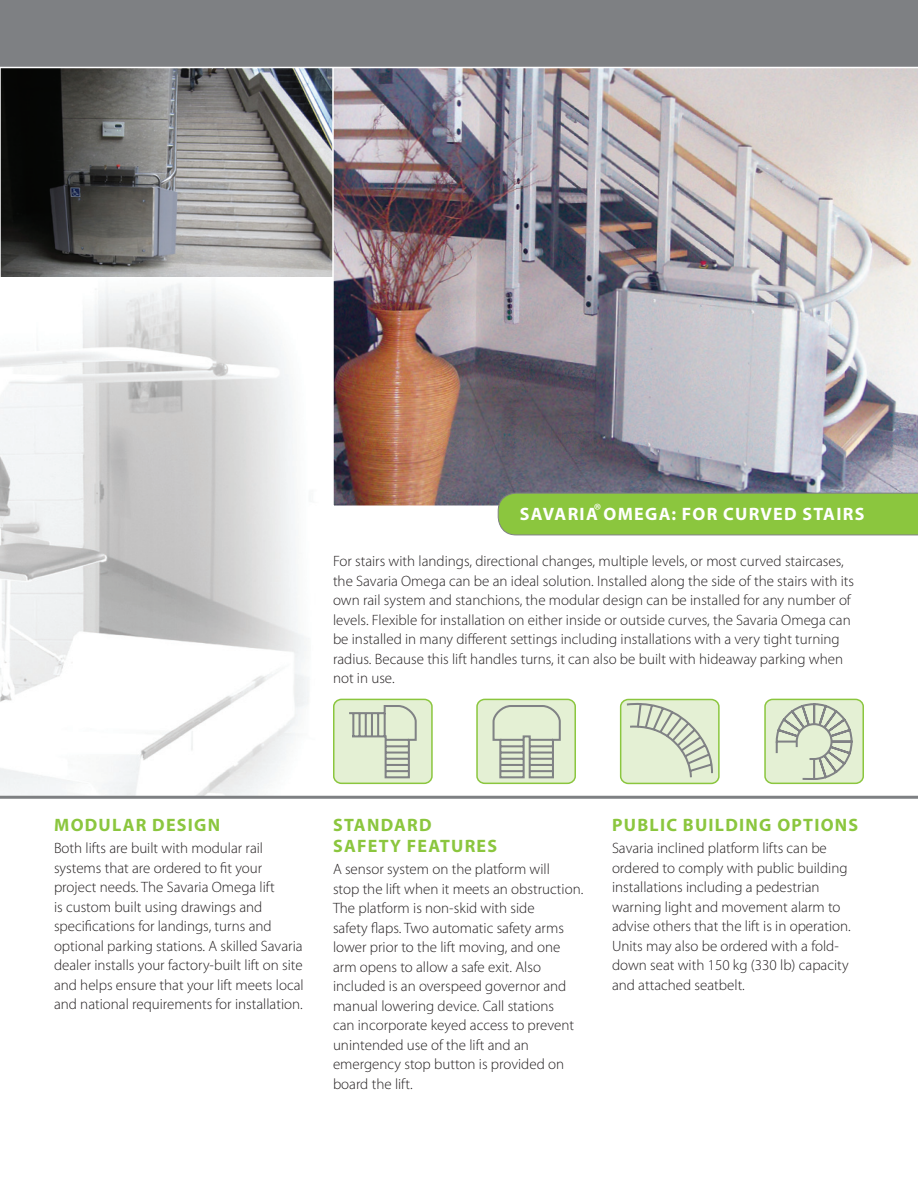
<style>
.page{position:relative;width:918px;height:1188px;background:#fff}
.page>*{position:absolute;margin:0;border:0;box-sizing:border-box;transform-origin:0 0}
.t1{font:700 18px/21px "Myriad Pro";letter-spacing:.07em;color:#8bc63e}
.t2{font:700 18px "Myriad Pro";letter-spacing:.07em;color:#fff}
.t3{font:18px "Myriad Pro";color:#fff}
.t4{font:300 15px/19.5px "Myriad Pro";color:#231f20}
</style>
<div class="page">
<div style="left:0;top:0;width:918px;height:68px;background:#7e8083"></div>
<img style="left:515px;top:68px;width:403px;height:425px">
<img style="left:1px;top:68px;width:331px;height:209px">
<hr style="left:0;top:67px;width:918px;height:1px;background:#fff">
<img style="left:332px;top:66px;width:183px;height:440px">
<div style="left:498px;top:493px;width:420px;height:42px;background:#8bc63e"></div>
<hr style="left:0;top:283px;width:333px;height:1px;background:#fff">
<div style="left:334px;top:699px;width:98px;height:84px;background:#e4f0d4;border-radius:8px"></div>
<div style="left:333px;top:699px;width:100px;height:85px;border:2px solid #8bc63e;border-radius:8px"></div>
<svg style="left:349px;top:705px;width:68px;height:74px"></svg>
<div style="left:477px;top:699px;width:98px;height:84px;background:#e4f0d4;border-radius:8px"></div>
<div style="left:476px;top:699px;width:100px;height:85px;border:2px solid #8bc63e;border-radius:8px"></div>
<svg style="left:492px;top:705px;width:69px;height:74px"></svg>
<div style="left:765px;top:699px;width:98px;height:84px;background:#e4f0d4;border-radius:8px"></div>
<div style="left:764px;top:699px;width:100px;height:85px;border:2px solid #8bc63e;border-radius:8px"></div>
<svg style="left:775px;top:703px;width:78px;height:77px"></svg>
<div style="left:621px;top:700px;width:98px;height:83px;background:#e4f0d4;border-radius:8px"></div>
<div style="left:620px;top:699px;width:100px;height:85px;border:2px solid #8bc63e;border-radius:8px"></div>
<svg style="left:626px;top:703px;width:87px;height:75px"></svg>
<img style="left:0;top:283px;width:332px;height:513px">
<hr style="left:0;top:796px;width:918px;height:3px;background:#7e8083">
<p class="t3" style="left:594px;top:499px;width:9px">®</p>
<p class="t2" style="left:520px;top:502px;width:217px">SAVARIA OMEGA: FOR CURVED</p>
<p class="t2" style="left:803px;top:502px;width:63px">STAIRS</p>
<p class="t4" style="left:333px;top:551px;width:523px">For stairs with landings, directional changes, multiple levels, or most curved staircases, the Savaria Omega can be an ideal solution. Installed along the side of the stairs with its own rail system and stanchions, the modular design can be installed for any number of levels. Flexible for installation on either inside or outside curves, the Savaria Omega can be installed in many different settings including installations with a very tight turning radius. Because this lift handles turns, it can also be built with hideaway parking when not in use.</p>
<p class="t1" style="left:54px;top:814px;width:168px">MODULAR DESIGN</p>
<p class="t4" style="left:54px;top:838px;width:251px">Both lifts are built with modular rail systems that are ordered to fit your project needs. The Savaria Omega lift<br>is custom built using drawings and specifications for landings, turns and optional parking stations. A skilled Savaria dealer installs your factory-built lift on site and helps ensure that your lift meets local and national requirements for installation.</p>
<p class="t1" style="left:333px;top:814px;width:166px">STANDARD<br>SAFETY FEATURES</p>
<p class="t4" style="left:333px;top:859px;width:252px">A sensor system on the platform will<br>stop the lift when it meets an obstruction.<br>The platform is non-skid with side<br>safety flaps. Two automatic safety arms lower prior to the lift moving, and one arm opens to allow a safe exit. Also included is an overspeed governor and manual lowering device. Call stations<br>can incorporate keyed access to prevent unintended use of the lift and an emergency stop button is provided on board the lift.</p>
<p class="t1" style="left:612px;top:814px;width:248px">PUBLIC BUILDING OPTIONS</p>
<p class="t4" style="left:612px;top:838px;width:240px">Savaria inclined platform lifts can be ordered to comply with public building installations including a pedestrian warning light and movement alarm to advise others that the lift is in operation.<br>Units may also be ordered with a fold&shy;down seat with 150 kg (330 lb) capacity and attached seatbelt.</p>
</div>
